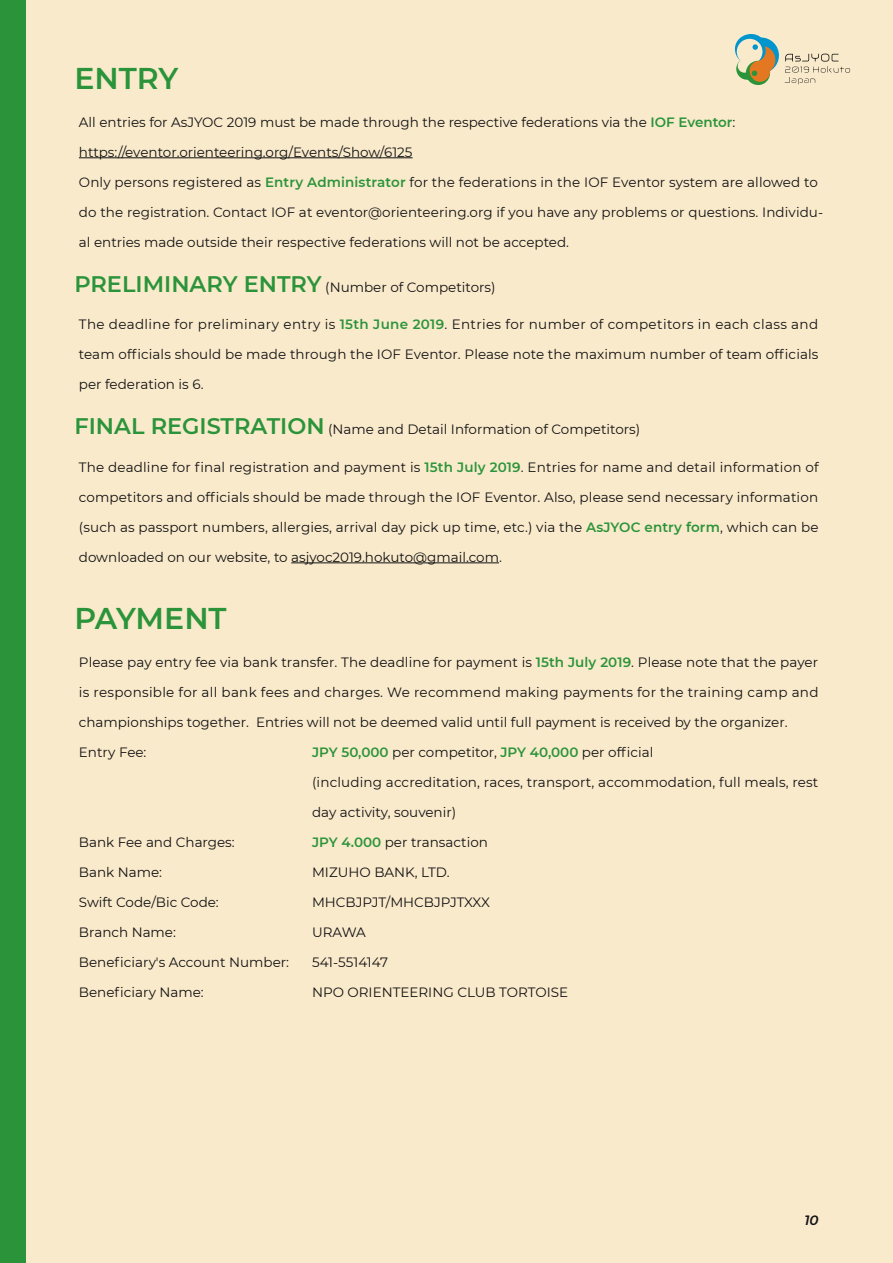
<style>
.page{position:relative;width:893px;height:1263px;background:#faeacc}
.page>*{position:absolute;margin:0;border:0;box-sizing:border-box;transform-origin:0 0}
.t1{font:600 30px "Montserrat";color:#2b943a}
.t2{font:13.5px "Montserrat";letter-spacing:.005em;color:#121212}
.t3{font:13.5px "Montserrat";color:#111}
.t4{font:13.5px "Montserrat";letter-spacing:.025em;color:#121212}
.t5{font:13.5px "Montserrat";letter-spacing:.02em;color:#111}
.t6{font:italic 600 13.5px "Montserrat";color:#121212}
.s1{font-weight:600;color:#2b943a}
.s2{font-weight:600;font-size:22.5px;color:#2b943a}
.s3{color:#111}
</style>
<div class="page">
<svg style="left:785px;top:54px;width:65px;height:30px"></svg>
<svg style="left:736px;top:58px;width:22px;height:22px"></svg>
<svg style="left:743px;top:37px;width:36px;height:36px"></svg>
<div style="left:747px;top:46px;width:28px;height:28px;background:#e47721;border-radius:50%"></div>
<div style="left:738px;top:59px;width:13px;height:14px;background:#faeacc;border-radius:50%"></div>
<svg style="left:746px;top:61px;width:24px;height:24px"></svg>
<svg style="left:750px;top:62px;width:20px;height:20px"></svg>
<div style="left:750px;top:61px;width:19px;height:19px;background:#d37721;border-radius:50%"></div>
<div style="left:750px;top:61px;width:20px;height:20px;background:#e47721;border-radius:50%"></div>
<div style="left:750px;top:62px;width:20px;height:19px;background:#e47721;border-radius:50%"></div>
<svg style="left:752px;top:71px;width:5px;height:5px"></svg>
<svg style="left:735px;top:34px;width:31px;height:30px"></svg>
<div style="left:0;top:0;width:26px;height:1263px;background:#2b943a"></div>
<hr style="left:79px;top:157px;width:334px;height:1px;background:#121212">
<hr style="left:291px;top:562px;width:208px;height:1px;background:#121212">
<h1 class="t1" style="left:74px;top:57px;width:105px">ENTRY</h1>
<p class="t2" style="left:79px;top:113px;width:658px">All entries for AsJYOC 2019 must be made through the respective federations via the <span class="s1">IOF Eventor</span>:</p>
<p class="t2" style="left:79px;top:143px;width:335px">https://eventor.orienteering.org/Events/Show/6125</p>
<p class="t2" style="left:79px;top:173px;width:741px">Only persons registered as <span class="s1">Entry Administrator</span> for the federations in the IOF Eventor system are allowed to</p>
<p class="t2" style="left:79px;top:203px;width:746px">do the registration. Contact IOF at eventor@orienteering.org if you have any problems or questions. Individu-</p>
<p class="t2" style="left:79px;top:233px;width:492px">al entries made outside their respective federations will not be accepted.</p>
<p class="t2" style="left:74px;top:278px;width:423px"><span class="s2">PRELIMINARY ENTRY</span> (Number of Competitors)</p>
<p class="t4" style="left:79px;top:315px;width:741px">The deadline for preliminary entry is <span class="s1">15th June 2019</span>. Entries for number of competitors in each class and</p>
<p class="t2" style="left:79px;top:345px;width:741px">team officials should be made through the IOF Eventor. Please note the maximum number of team officials</p>
<p class="t2" style="left:79px;top:375px;width:126px">per federation is 6.</p>
<p class="t2" style="left:74px;top:420px;width:567px"><span class="s2">FINAL REGISTRATION</span> (Name and Detail Information of Competitors)</p>
<p class="t2" style="left:79px;top:458px;width:741px">The deadline for final registration and payment is <span class="s1">15th July 2019</span>. Entries for name and detail information of</p>
<p class="t2" style="left:79px;top:488px;width:741px">competitors and officials should be made through the IOF Eventor. Also, please send necessary information</p>
<p class="t2" style="left:79px;top:518px;width:741px">(such as passport numbers, allergies, arrival day pick up time, etc.) via the <span class="s1">AsJYOC entry form</span>, which can be</p>
<p class="t2" style="left:79px;top:548px;width:424px">downloaded on our website, to asjyoc2019.hokuto@gmail.com.</p>
<h1 class="t1" style="left:74px;top:597px;width:154px">PAYMENT</h1>
<p class="t3" style="left:79px;top:653px;width:741px">Please pay entry fee via bank transfer. The deadline for payment is <span class="s1">15th July 2019</span>. Please note that the payer</p>
<p class="t5" style="left:79px;top:683px;width:741px">is responsible for all bank fees and charges. We recommend making payments for the training camp and</p>
<p class="t2" style="left:79px;top:713px;width:710px"><span class="s3">championships together.</span> Entries will not be deemed valid until full payment is received by the organizer.</p>
<p class="t2" style="left:79px;top:743px;width:69px">Entry Fee:</p>
<p class="t2" style="left:312px;top:743px;width:343px"><span class="s1">JPY 50,000</span> per competitor, <span class="s1">JPY 40,000</span> per official</p>
<p class="t2" style="left:312px;top:773px;width:508px">(including accreditation, races, transport, accommodation, full meals, rest</p>
<p class="t2" style="left:312px;top:803px;width:146px">day activity, souvenir)</p>
<p class="t3" style="left:79px;top:833px;width:157px">Bank Fee and Charges:</p>
<p class="t3" style="left:312px;top:833px;width:177px"><span class="s1">JPY 4.000</span> per transaction</p>
<p class="t3" style="left:79px;top:863px;width:85px">Bank Name:</p>
<p class="t3" style="left:312px;top:863px;width:139px">MIZUHO BANK, LTD.</p>
<p class="t3" style="left:79px;top:893px;width:141px">Swift Code/Bic Code:</p>
<p class="t3" style="left:312px;top:893px;width:179px">MHCBJPJT/MHCBJPJTXXX</p>
<p class="t3" style="left:79px;top:923px;width:99px">Branch Name:</p>
<p class="t3" style="left:312px;top:923px;width:55px">URAWA</p>
<p class="t3" style="left:79px;top:953px;width:212px">Beneficiary's Account Number:</p>
<p class="t3" style="left:312px;top:953px;width:78px">541-5514147</p>
<p class="t3" style="left:79px;top:983px;width:126px">Beneficiary Name:</p>
<p class="t3" style="left:312px;top:983px;width:258px">NPO ORIENTEERING CLUB TORTOISE</p>
<p class="t6" style="left:804px;top:1211px;width:16px">10</p>
</div>
